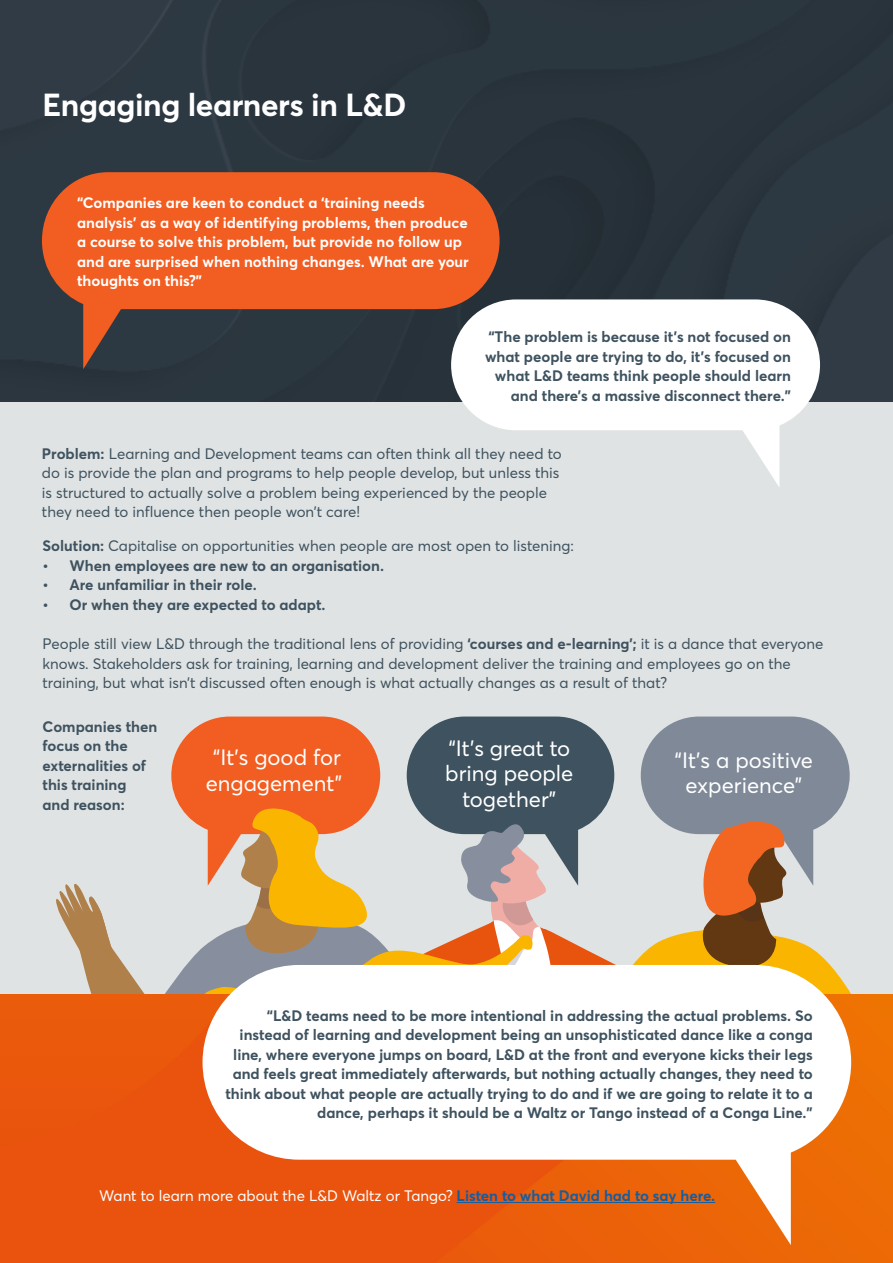
<style>
.page{position:relative;width:893px;height:1263px;background:#fff}
.page>*{position:absolute;margin:0;border:0;box-sizing:border-box;transform-origin:0 0}
.t1{font:700 31.5px "Averta";letter-spacing:-.01em;color:#fff}
.t2{font:21.9px/25.7px "Averta";color:#fff;text-align:center}
.t3{font:700 15px/19.5px "Averta";color:#3e525f;text-align:right}
.t4{font:15px/19.5px "Averta";color:#3e525f}
.t5{font:700 15px/19.5px "Averta";color:#fff}
.t6{font:15px "Averta";color:#fff}
.s1{font-weight:700}
.s2{font-weight:700;color:#175d9e}
</style>
<div class="page">
<div style="left:0;top:361px;width:893px;height:647px;background:#e0e3e3"></div>
<svg style="left:54px;top:716px;width:831px;height:279px"></svg>
<div style="left:0;top:0;width:893px;height:402px;background:#2b363e"></div>
<img style="left:0;top:995px;width:893px;height:268px">
<svg style="left:451px;top:299px;width:369px;height:188px;fill:#fff"></svg>
<svg style="left:42px;top:172px;width:458px;height:197px;background:#b45530"></svg>
<svg style="left:203px;top:965px;width:648px;height:280px"></svg>
<hr style="left:457px;top:1202px;width:258px;height:1px;background:#175d9e">
<p class="t1" style="left:43px;top:83px;width:365px">Engaging learners in L&amp;D</p>
<p class="t5" style="left:77px;top:192px;width:393px">“Companies are keen to conduct a ‘training needs analysis’ as a way of identifying problems, then produce a course to solve this problem, but provide no follow up and are surprised when nothing changes. What are your thoughts on this?”</p>
<p class="t3" style="left:485px;top:326px;width:307px">“The problem is because it’s not focused on what people are trying to do, it’s focused on what L&amp;D teams think people should learn and there’s a massive disconnect there.”</p>
<p class="t4" style="left:42px;top:443px;width:521px"><span class="s1">Problem:</span> Learning and Development teams can often think all they need to do is provide the plan and programs to help people develop, but unless this is structured to actually solve a problem being experienced by the people they need to influence then people won’t care!</p>
<p class="t4" style="left:43px;top:536px;width:533px"><span class="s1">Solution:</span> Capitalise on opportunities when people are most open to listening:</p>
<p class="t3" style="left:43px;top:555px;width:343px">• When employees are new to an organisation.</p>
<p class="t3" style="left:43px;top:575px;width:216px">• Are unfamiliar in their role.</p>
<p class="t3" style="left:43px;top:594px;width:284px">• Or when they are expected to adapt.</p>
<p class="t4" style="left:43px;top:633px;width:782px">People still view L&amp;D through the traditional lens of providing <span class="s1">‘courses and e-learning’;</span> it is a dance that everyone knows. Stakeholders ask for training, learning and development deliver the training and employees go on the training, but what isn’t discussed often enough is what actually changes as a result of that?</p>
<p class="t3" style="left:43px;top:716px;width:116px;text-align:left">Companies then focus on the externalities of this training<br>and reason:</p>
<p class="t2" style="left:206px;top:743px;width:138px">“It’s good for engagement”</p>
<p class="t2" style="left:445px;top:734px;width:130px">“It’s great to bring people together”</p>
<p class="t2" style="left:675px;top:746px;width:140px">“It’s a positive experience”</p>
<p class="t3" style="left:225px;top:1005px;width:589px">“L&amp;D teams need to be more intentional in addressing the actual problems. So instead of learning and development being an unsophisticated dance like a conga line, where everyone jumps on board, L&amp;D at the front and everyone kicks their legs and feels great immediately afterwards, but nothing actually changes, they need to think about what people are actually trying to do and if we are going to relate it to a dance, perhaps it should be a Waltz or Tango instead of a Conga Line.”</p>
<p class="t6" style="left:99px;top:1185px;width:617px">Want to learn more about the L&amp;D Waltz or Tango? <span class="s2">Listen to what David had to say here.</span></p>
</div>
